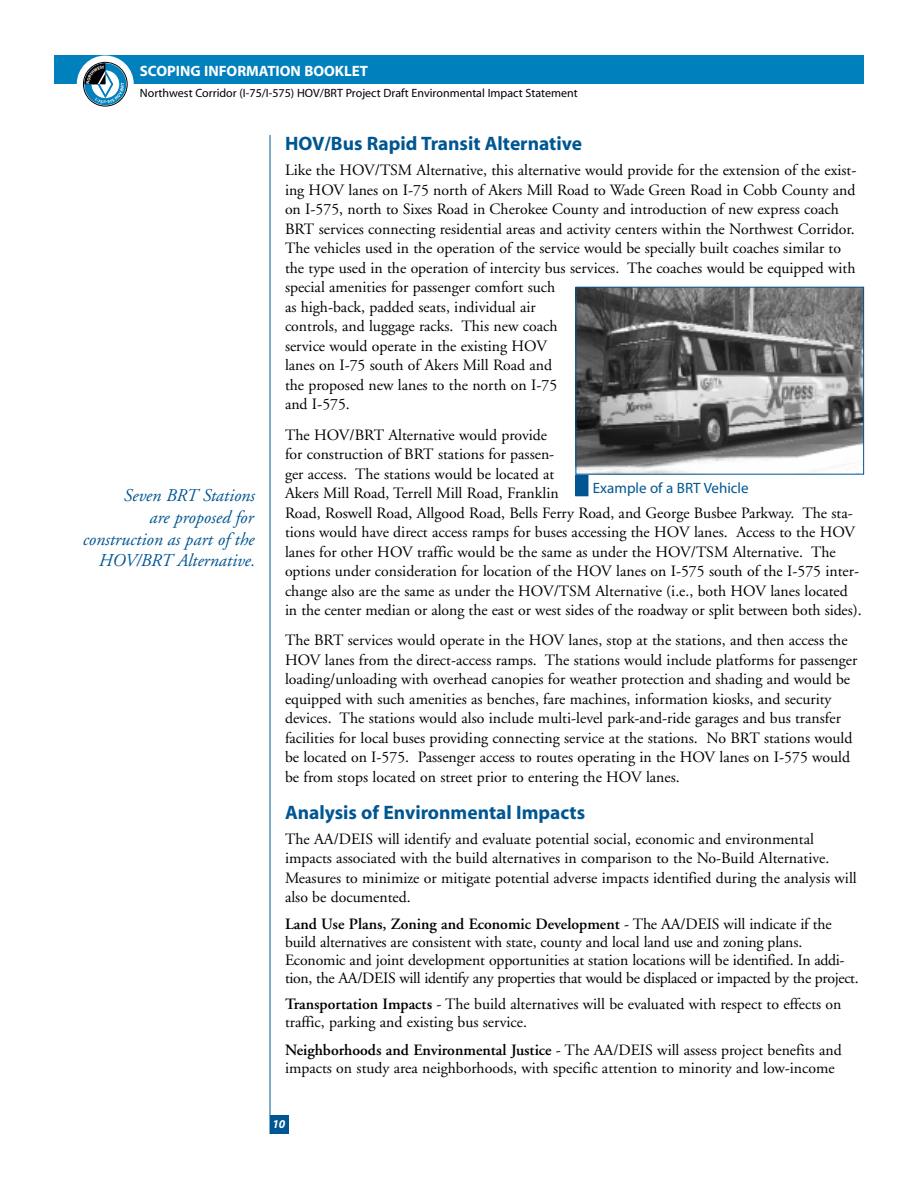
<style>
.page{position:relative;width:918px;height:1188px;background:#fff}
.page>*{position:absolute;margin:0;border:0;box-sizing:border-box;transform-origin:0 0}
.t1{font:700 19.5px "Myriad";color:#005692}
.t2{font:italic 18px/21.8px "Adobe Garamond";color:#005692;text-align:right}
.t3{font:15.75px/19.5px "Adobe Garamond";color:#000}
.t4{font:700 15px "Myriad";color:#fff}
.t5{font:15px "Myriad";color:#005692}
.t6{font:12px "Myriad";color:#000}
.t7{font:italic 700 12px "Myriad";color:#fff}
.s1{font-weight:600}
</style>
<div class="page">
<div style="left:54px;top:55px;width:810px;height:29px;background:#0080bd"></div>
<div style="left:77px;top:56px;width:57px;height:56px;background:#fff;border-radius:50%"></div>
<div style="left:84px;top:63px;width:42px;height:42px;background:#0080bd;border-radius:50%"></div>
<div style="left:83px;top:62px;width:45px;height:44px;border:1px solid #000;border-radius:50%"></div>
<hr style="left:270px;top:135px;width:1px;height:999px;background:#005692">
<div style="left:270px;top:1116px;width:18px;height:18px;background:#005692"></div>
<div style="left:576px;top:289px;width:12px;height:207px;background:#005692"></div>
<img style="left:578px;top:289px;width:284px;height:184px">
<div style="left:576px;top:287px;width:288px;height:188px;border:1px solid #005692"></div>
<svg style="left:84px;top:63px;width:40px;height:40px"></svg>
<p class="t4" style="left:140px;top:65px;width:230px">SCOPING INFORMATION BOOKLET</p>
<p class="t6" style="left:140px;top:88px;width:439px">Northwest Corridor (I-75/I-575) HOV/BRT Project Draft Environmental Impact Statement</p>
<p class="t2" style="left:82px;top:486px;width:174px">Seven BRT Stations<br>are proposed for construction as part of the<br>HOV/BRT Alternative.</p>
<p class="t1" style="left:285px;top:136px;width:299px">HOV/Bus Rapid Transit Alternative</p>
<p class="t3" style="left:285px;top:162px;width:573px">Like the HOV/TSM Alternative, this alternative would provide for the extension of the exist&shy;ing HOV lanes on I-75 north of Akers Mill Road to Wade Green Road in Cobb County and on I-575, north to Sixes Road in Cherokee County and introduction of new express coach BRT services connecting residential areas and activity centers within the Northwest Corridor.<br>The vehicles used in the operation of the service would be specially built coaches similar to the type used in the operation of intercity bus services. The coaches would be equipped with special amenities for passenger comfort such<br>as high-back, padded seats, individual air<br>controls, and luggage racks. This new coach<br>service would operate in the existing HOV<br>lanes on I-75 south of Akers Mill Road and<br>the proposed new lanes to the north on I-75<br>and I-575.</p>
<p class="t3" style="left:285px;top:426px;width:578px">The HOV/BRT Alternative would provide<br>for construction of BRT stations for passen-<br>ger access. The stations would be located at<br>Akers Mill Road, Terrell Mill Road, Franklin<br>Road, Roswell Road, Allgood Road, Bells Ferry Road, and George Busbee Parkway. The sta&shy;tions would have direct access ramps for buses accessing the HOV lanes. Access to the HOV lanes for other HOV traffic would be the same as under the HOV/TSM Alternative. The options under consideration for location of the HOV lanes on I-575 south of the I-575 inter&shy;change also are the same as under the HOV/TSM Alternative (i.e., both HOV lanes located in the center median or along the east or west sides of the roadway or split between both sides).</p>
<p class="t3" style="left:285px;top:632px;width:574px">The BRT services would operate in the HOV lanes, stop at the stations, and then access the HOV lanes from the direct-access ramps. The stations would include platforms for passenger loading/unloading with overhead canopies for weather protection and shading and would be equipped with such amenities as benches, fare machines, information kiosks, and security devices. The stations would also include multi-level park-and-ride garages and bus transfer facilities for local buses providing connecting service at the stations. No BRT stations would be located on I-575. Passenger access to routes operating in the HOV lanes on I-575 would be from stops located on street prior to entering the HOV lanes.</p>
<p class="t1" style="left:285px;top:805px;width:302px">Analysis of Environmental Impacts</p>
<p class="t3" style="left:285px;top:830px;width:573px">The AA/DEIS will identify and evaluate potential social, economic and environmental impacts associated with the build alternatives in comparison to the No-Build Alternative.<br>Measures to minimize or mitigate potential adverse impacts identified during the analysis will also be documented.</p>
<p class="t3" style="left:285px;top:916px;width:575px;line-height:18px"><span class="s1">Land Use Plans, Zoning and Economic Development</span> - The AA/DEIS will indicate if the build alternatives are consistent with state, county and local land use and zoning plans.<br>Economic and joint development opportunities at station locations will be identified. In addi&shy;tion, the AA/DEIS will identify any properties that would be displaced or impacted by the project.</p>
<p class="t3" style="left:285px;top:996px;width:558px;line-height:18px"><span class="s1">Transportation Impacts</span> - The build alternatives will be evaluated with respect to effects on traffic, parking and existing bus service.</p>
<p class="t3" style="left:285px;top:1043px;width:558px;line-height:18px"><span class="s1">Neighborhoods and Environmental Justice</span> - The AA/DEIS will assess project benefits and impacts on study area neighborhoods, with specific attention to minority and low-income</p>
<p class="t5" style="left:593px;top:483px;width:157px">Example of a BRT Vehicle</p>
<p class="t7" style="left:272px;top:1120px;width:14px">10</p>
</div>
